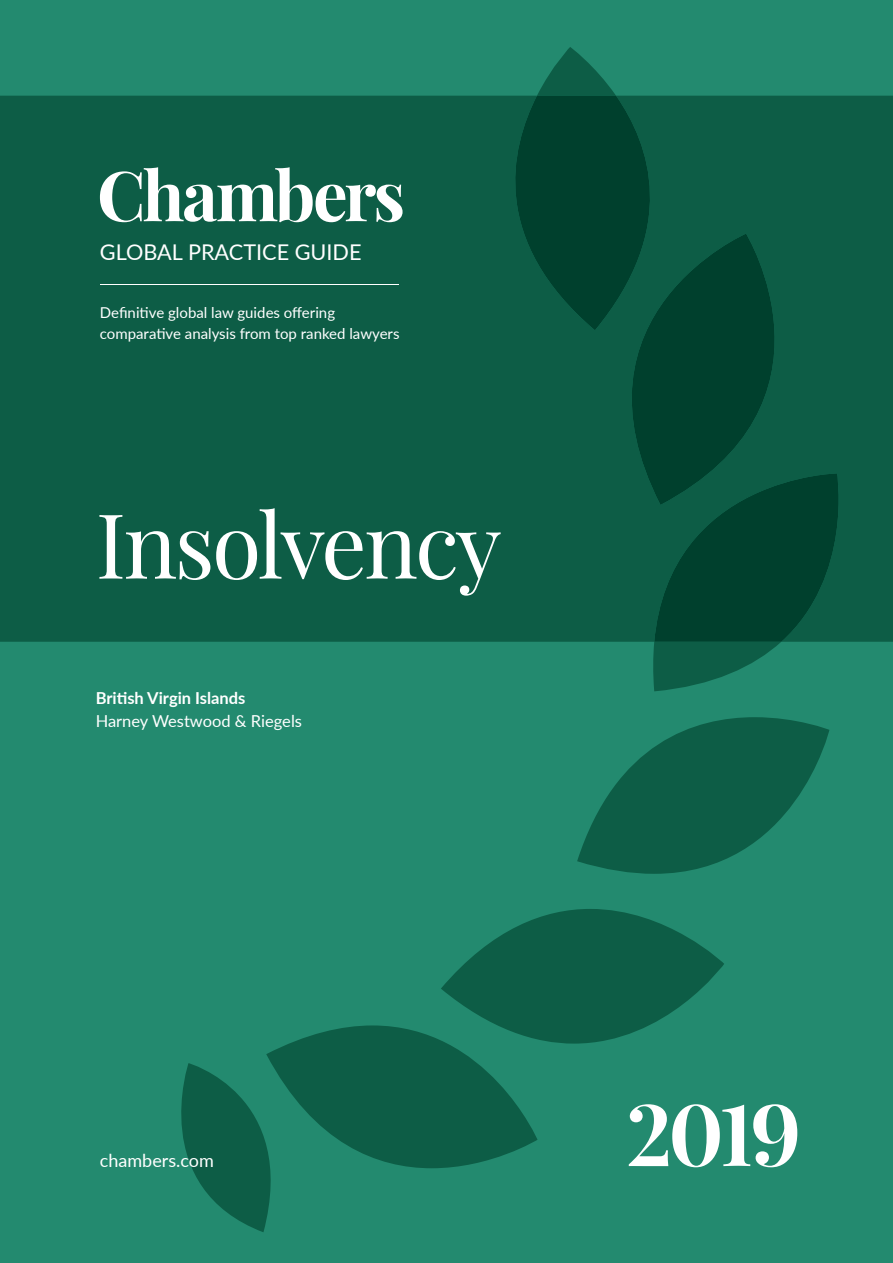
<style>
.page{position:relative;width:893px;height:1263px;background:#238a6f}
.page>*{position:absolute;margin:0;border:0;box-sizing:border-box;transform-origin:0 0}
.t1{font:90px "Playfair Display";letter-spacing:-.03em;color:#fff}
.t2{font:21.75px "Lato";color:#fff}
.t3{font:18px "Lato";color:#fff}
.t4{font:16.5px "Lato";color:#fff}
.t5{font:700 16.5px "Lato";color:#fff}
.t6{font:15px/21px "Lato";color:#fff}
</style>
<div class="page">
<div style="left:0;top:96px;width:893px;height:546px;background:#0d5d46"></div>
<svg style="left:490px;top:47px;width:189px;height:283px"></svg>
<svg style="left:563px;top:234px;width:287px;height:271px;background:#07503b"></svg>
<svg style="left:653px;top:473px;width:200px;height:218px;background:#09533e"></svg>
<svg style="left:577px;top:717px;width:252px;height:157px"></svg>
<svg style="left:100px;top:167px;width:303px;height:55px;background:#639688"></svg>
<svg style="left:181px;top:909px;width:616px;height:323px"></svg>
<hr style="left:100px;top:284px;width:299px;height:1px;background:#fff">
<h2 class="t2" style="left:100px;top:237px;width:263px">GLOBAL PRACTICE GUIDE</h2>
<p class="t6" style="left:100px;top:301px;width:301px">Definitive global law guides offering comparative analysis from top ranked lawyers</p>
<h1 class="t1" style="left:96px;top:489px;width:407px">Insolvency</h1>
<p class="t5" style="left:96px;top:685px;width:151px">British Virgin Islands</p>
<p class="t4" style="left:96px;top:709px;width:208px">Harney Westwood &amp; Riegels</p>
<p class="t3" style="left:100px;top:1148px;width:115px">chambers.com</p>
</div>
